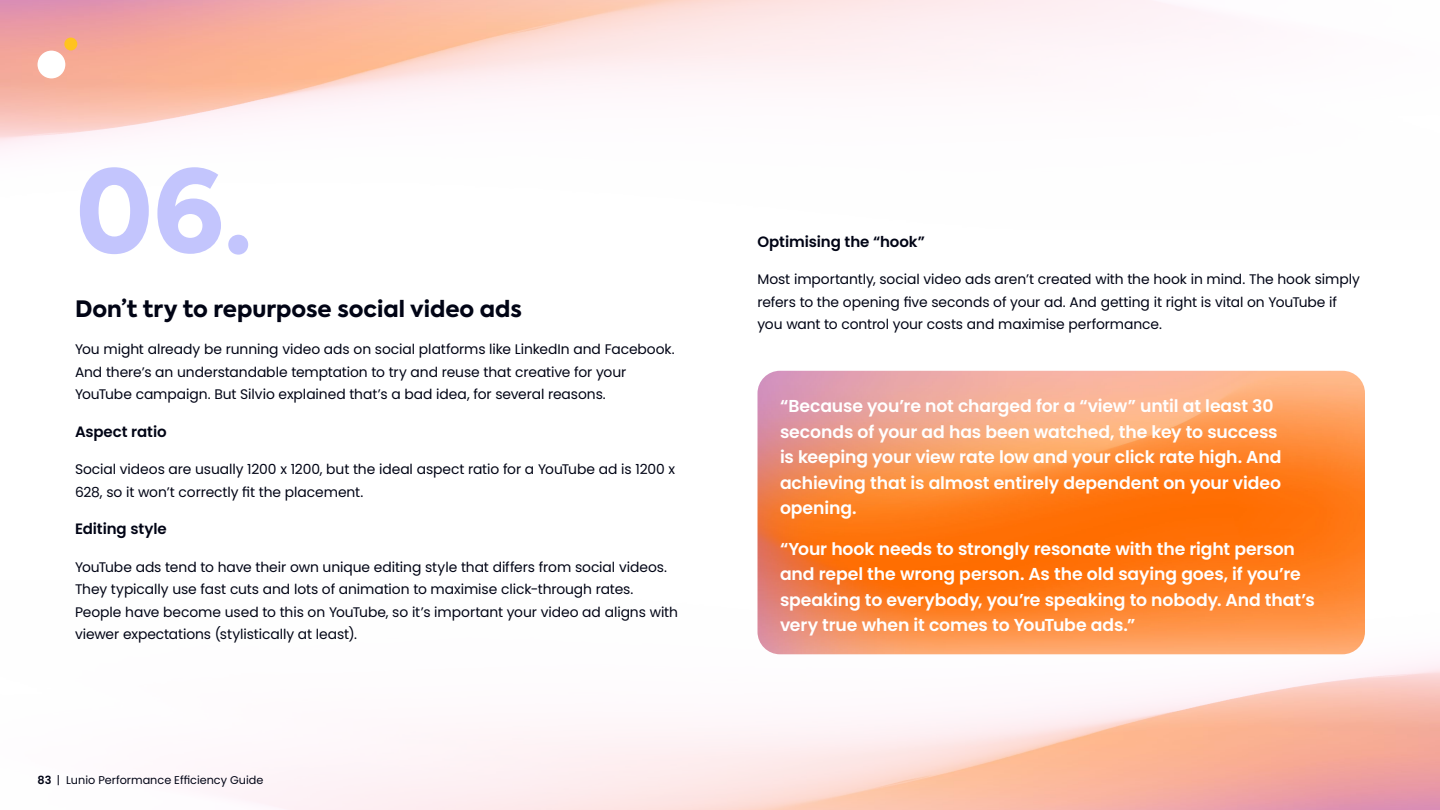
<style>
.page{position:relative;width:1440px;height:810px;background:#fff}
.page>*{position:absolute;margin:0;border:0;box-sizing:border-box;transform-origin:0 0}
.t1{font:800 113.7px "Axiforma";color:#c3c5fd}
.t2{font:800 22.5px "Axiforma";color:#010415}
.t3{font:600 17.25px/25.5px "Poppins";letter-spacing:-.005em;color:#fff}
.t4{font:600 15px "Poppins";letter-spacing:-.005em;color:#010415}
.t5{font:13.88px/22.5px "Poppins";letter-spacing:-.005em;color:#010415}
.t6{font:11.25px "Poppins";color:#010415}
.s1{font-weight:600}
</style>
<div class="page">
<img style="left:0;top:0;width:1226px;height:150px">
<div style="left:38px;top:51px;width:27px;height:27px;background:#fff;border-radius:50%"></div>
<div style="left:64px;top:38px;width:13px;height:12px;background:#ffc31f;border-radius:50%"></div>
<img style="left:758px;top:371px;width:607px;height:283px">
<h1 class="t1" style="left:75px;top:132px;width:179px">06.</h1>
<h2 class="t2" style="left:75px;top:293px;width:449px">Don’t try to repurpose social video ads</h2>
<p class="t5" style="left:75px;top:338px;width:601px">You might already be running video ads on social platforms like LinkedIn and Facebook.<br>And there’s an understandable temptation to try and reuse that creative for your<br>YouTube campaign. But Silvio explained that’s a bad idea, for several reasons.</p>
<p class="t4" style="left:75px;top:423px;width:93px">Aspect ratio</p>
<p class="t5" style="left:75px;top:458px;width:602px">Social videos are usually 1200 x 1200, but the ideal aspect ratio for a YouTube ad is 1200 x<br>628, so it won’t correctly fit the placement.</p>
<p class="t4" style="left:75px;top:520px;width:93px">Editing style</p>
<p class="t5" style="left:75px;top:556px;width:605px">YouTube ads tend to have their own unique editing style that differs from social videos.<br>They typically use fast cuts and lots of animation to maximise click-through rates.<br>People have become used to this on YouTube, so it’s important your video ad aligns with viewer expectations (stylistically at least).</p>
<p class="t6" style="left:38px;top:774px;width:227px"><span class="s1">83</span> | Lunio Performance Efficiency Guide</p>
<p class="t4" style="left:758px;top:233px;width:169px">Optimising the “hook”</p>
<p class="t5" style="left:758px;top:268px;width:604px">Most importantly, social video ads aren’t created with the hook in mind. The hook simply refers to the opening five seconds of your ad. And getting it right is vital on YouTube if you want to control your costs and maximise performance.</p>
<p class="t3" style="left:780px;top:393px;width:503px">“Because you’re not charged for a “view” until at least 30 seconds of your ad has been watched, the key to success is keeping your view rate low and your click rate high. And achieving that is almost entirely dependent on your video opening.</p>
<p class="t3" style="left:780px;top:536px;width:537px">“Your hook needs to strongly resonate with the right person and repel the wrong person. As the old saying goes, if you’re speaking to everybody, you’re speaking to nobody. And that’s very true when it comes to YouTube ads.”</p>
</div>
